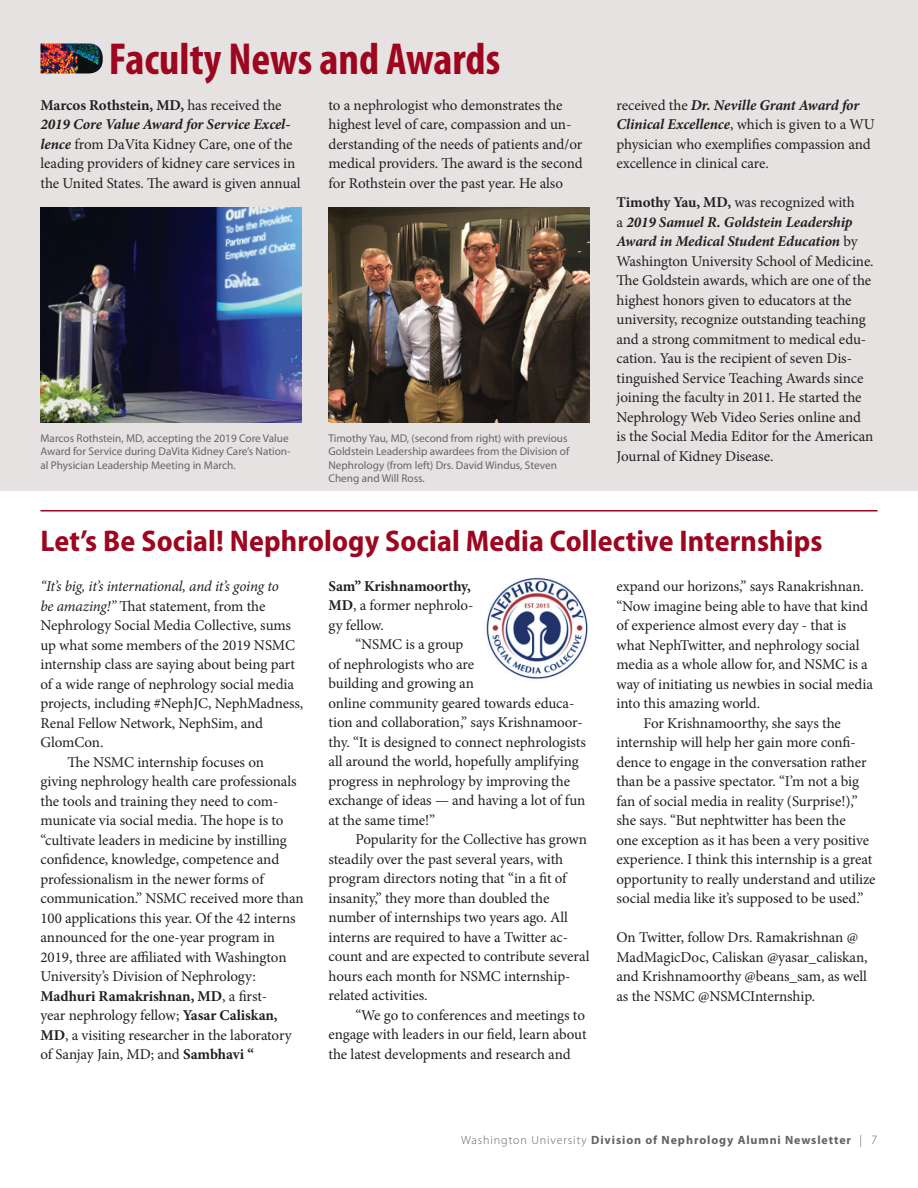
<style>
.page{position:relative;width:918px;height:1188px;background:#fff}
.page>*{position:absolute;margin:0;border:0;box-sizing:border-box;transform-origin:0 0}
.NEW_MAIN_HEADLINE{font:700 condensed 45px "Myriad Pro";color:#9d061f}
.Sidebar_Header{font:700 semi-condensed 30px "Myriad Pro";letter-spacing:.005em;color:#9d061f}
.Body_Indent{font:15px/19.5px "Minion Pro";letter-spacing:-.01em;color:#231f20}
.Body_No_Indent{font:15px/19.5px "Minion Pro";letter-spacing:-.005em;color:#231f20}
.Lead_Main_Headline{font:700 12px "Myriad Pro";letter-spacing:.075em;color:#636366}
.Captions{font:11.25px/13.5px "Myriad Pro";color:#63656a}
.s1{font-weight:700}
.s2{font-weight:700;font-style:italic}
.s3{font-style:italic}
.s4{font-weight:300}
.s5{font-weight:300;font-size:12.75px}
</style>
<div class="page">
<div style="left:0;top:0;width:918px;height:490px;background:#e6e2e2"></div>
<img style="left:40px;top:44px;width:63px;height:30px">
<img style="left:40px;top:207px;width:262px;height:216px">
<img style="left:328px;top:207px;width:262px;height:216px">
<hr style="left:40px;top:510px;width:838px;height:2px;background:#9d061f">
<img style="left:486px;top:577px;width:102px;height:102px">
<p class="NEW_MAIN_HEADLINE" style="left:109px;top:31px;width:393px">Faculty News and Awards</p>
<p class="Body_No_Indent" style="left:328px;top:95px;width:256px">to a nephrologist who demonstrates the highest level of care, compassion and un&shy;derstanding of the needs of patients and/or medical providers. The award is the second for Rothstein over the past year. He also</p>
<p class="Body_No_Indent" style="left:40px;top:95px;width:262px"><span class="s1">Marcos Rothstein, MD,</span> has received the <span class="s2">2019 Core Value Award for Service Excel&shy;lence</span> from DaVita Kidney Care, one of the leading providers of kidney care services in the United States. The award is given annual</p>
<p class="Captions" style="left:40px;top:431px;width:252px">Marcos Rothstein, MD, accepting the 2019 Core Value<br>Award for Service during DaVita Kidney Care’s Nation&shy;al Physician Leadership Meeting in March.</p>
<p class="Captions" style="left:328px;top:431px;width:242px">Timothy Yau, MD, (second from right) with previous Goldstein Leadership awardees from the Division of Nephrology (from left) Drs. David Windus, Steven Cheng and Will Ross.</p>
<p class="Body_No_Indent" style="left:616px;top:95px;width:260px">received the <span class="s2">Dr. Neville Grant Award for Clinical Excellence</span>, which is given to a WU physician who exemplifies compassion and excellence in clinical care.</p>
<p class="Body_No_Indent" style="left:616px;top:193px;width:259px"><span class="s1">Timothy Yau, MD,</span> was recognized with<br>a <span class="s2">2019 Samuel R. Goldstein Leadership Award in Medical Student Education</span> by Washington University School of Medicine.<br>The Goldstein awards, which are one of the highest honors given to educators at the university, recognize outstanding teaching and a strong commitment to medical edu&shy;cation. Yau is the recipient of seven Dis&shy;tinguished Service Teaching Awards since joining the faculty in 2011. He started the Nephrology Web Video Series online and is the Social Media Editor for the American Journal of Kidney Disease.</p>
<p class="Sidebar_Header" style="left:40px;top:524px;width:784px">Let’s Be Social! Nephrology Social Media Collective Internships</p>
<p class="Body_Indent" style="left:328px;top:576px;width:146px"><span class="s1">Sam” Krishnamoorthy,<br>MD</span>, a former nephrolo&shy;gy fellow.</p>
<p class="Body_Indent" style="left:328px;top:635px;width:259px;text-indent:27px">“NSMC is a group<br>of nephrologists who are<br>building and growing an<br>online community geared towards educa&shy;tion and collaboration,” says Krishnamoor&shy;thy. “It is designed to connect nephrologists all around the world, hopefully amplifying progress in nephrology by improving the exchange of ideas — and having a lot of fun at the same time!”</p>
<p class="Body_Indent" style="left:328px;top:830px;width:262px;text-indent:27px">Popularity for the Collective has grown steadily over the past several years, with program directors noting that “in a fit of insanity,” they more than doubled the number of internships two years ago. All interns are required to have a Twitter ac&shy;count and are expected to contribute several hours each month for NSMC internship&shy;related activities.</p>
<p class="Body_Indent" style="left:328px;top:1005px;width:260px;text-align:justify;text-indent:27px">“We go to conferences and meetings to engage with leaders in our field, learn about the latest developments and research and</p>
<p class="Body_No_Indent" style="left:40px;top:577px;width:264px"><span class="s3">“It’s big, it’s international, and it’s going to<br>be amazing!”</span> That statement, from the Nephrology Social Media Collective, sums up what some members of the 2019 NSMC internship class are saying about being part of a wide range of nephrology social media projects, including #NephJC, NephMadness, Renal Fellow Network, NephSim, and GlomCon.</p>
<p class="Body_Indent" style="left:40px;top:752px;width:265px;text-indent:27px">The NSMC internship focuses on giving nephrology health care professionals the tools and training they need to com&shy;municate via social media. The hope is to “cultivate leaders in medicine by instilling confidence, knowledge, competence and professionalism in the newer forms of communication.” NSMC received more than 100 applications this year. Of the 42 interns announced for the one-year program in 2019, three are affiliated with Washington University’s Division of Nephrology:<br><span class="s1">Madhuri Ramakrishnan, MD</span>, a first-<br>year nephrology fellow; <span class="s1">Yasar Caliskan, MD</span>, a visiting researcher in the laboratory of Sanjay Jain, MD; and <span class="s1">Sambhavi “</span></p>
<p class="Body_Indent" style="left:616px;top:577px;width:258px">expand our horizons,” says Ranakrishnan. “Now imagine being able to have that kind of experience almost every day - that is what NephTwitter, and nephrology social media as a whole allow for, and NSMC is a way of initiating us newbies in social media into this amazing world.</p>
<p class="Body_Indent" style="left:616px;top:713px;width:261px;text-indent:27px">For Krishnamoorthy, she says the internship will help her gain more confi&shy;dence to engage in the conversation rather than be a passive spectator. “I’m not a big fan of social media in reality (Surprise!),” she says. “But nephtwitter has been the<br>one exception as it has been a very positive experience. I think this internship is a great opportunity to really understand and utilize social media like it’s supposed to be used.”</p>
<p class="Body_No_Indent" style="left:616px;top:928px;width:253px">On Twitter, follow Drs. Ramakrishnan @ MadMagicDoc, Caliskan @yasar_caliskan, and Krishnamoorthy @beans_sam, as well as the NSMC @NSMCInternship.</p>
<p class="Lead_Main_Headline" style="left:461px;top:1132px;width:418px"><span class="s4">Washington University</span> Division of Nephrology Alumni Newsletter <span class="s4">|</span> <span class="s5">7</span></p>
</div>
